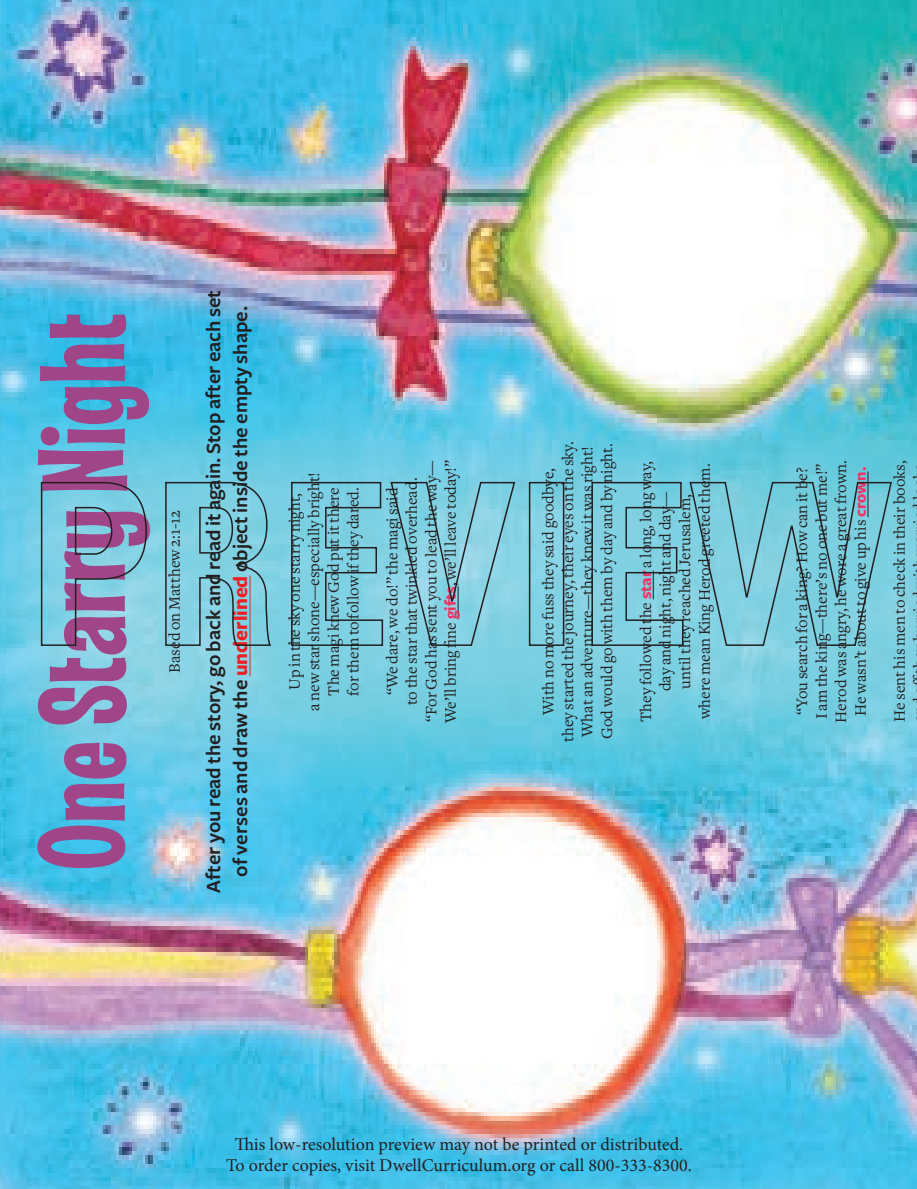
<style>
.page{position:relative;width:917px;height:1189px;background:#fff}
.page>*{position:absolute;margin:0;border:0;box-sizing:border-box;transform-origin:0 0}
.t1{font:124.5px "Las Vegas OT Jackpot";color:#a14589}
.t2{font:600 21px/27px "Freight Sans";color:#231f20;text-align:center}
.t3{font:18px/21px "Minion Pro";color:#231f20;text-align:center}
.t4{font:16.5px/19.5px "Freight Text";color:#231f20;text-align:center}
.s1{font-weight:700;color:#ee1f23}
.s2{font-family:"Freight Sans";font-weight:700;color:#ee3367}
</style>
<div class="page">
<img style="left:0;top:0;width:916px;height:1188px">
<hr style="left:250px;top:575px;width:1px;height:101px;background:#ee1f23">
<hr style="left:867px;top:471px;width:1px;height:46px;background:#231f20">
<svg style="left:40px;top:481px;width:107px;height:165px"></svg>
<svg style="left:164px;top:481px;width:108px;height:165px"></svg>
<svg style="left:290px;top:481px;width:226px;height:166px"></svg>
<div style="left:528px;top:482px;width:36px;height:164px;border:2px solid #231f20"></div>
<svg style="left:590px;top:481px;width:302px;height:166px"></svg>
<h1 class="t1" style="left:14px;top:870px;width:559px;rotate:-90deg">One Starry Night</h1>
<p class="t4" style="left:165px;top:672px;width:164px;rotate:-90deg">Based on Matthew 2:1-12</p>
<p class="t2" style="left:200px;top:892px;width:604px;rotate:-90deg">After you read the story, go back and read it again. Stop after each set of verses and draw the <span class="s1">underlined</span> object inside the empty shape.</p>
<p class="t4" style="left:285px;top:710px;width:240px;rotate:-90deg">Up in the sky one starry night,<br>a new star shone—especially bright!<br>The magi knew God put it there<br>for them to follow if they dared.</p>
<p class="t4" style="left:382px;top:722px;width:264px;rotate:-90deg">“We dare, we do!” the magi said<br>to the star that twinkled overhead.<br>“For God has sent you to lead the way— We’ll bring fine <span class="s2">gifts</span>, we’ll leave today!”</p>
<p class="t4" style="left:538px;top:741px;width:302px;rotate:-90deg">With no more fuss they said goodbye,<br>they started the journey, their eyes on the sky.<br>What an adventure—they knew it was right!<br>God would go with them by day and by night.</p>
<p class="t4" style="left:636px;top:721px;width:262px;rotate:-90deg">They followed the <span class="s2">star</span> a long, long way, day and night, night and day—<br>until they reached Jerusalem,<br>where mean King Herod greeted them.</p>
<p class="t4" style="left:792px;top:722px;width:264px;rotate:-90deg">“You search for a king? How can it be?<br>I am the king—there’s no one but me!” Herod was angry, he wore a great frown.<br>He wasn’t about to give up his <span class="s2">crown.</span></p>
<p class="t4" style="left:889px;top:722px;width:263px;rotate:-90deg">He sent his men to check in their books,</p>
<p class="t3" style="left:226px;top:1133px;width:467px">This low-resolution preview may not be printed or distributed.<br>To order copies, visit DwellCurriculum.org or call 800-333-8300.</p>
</div>
